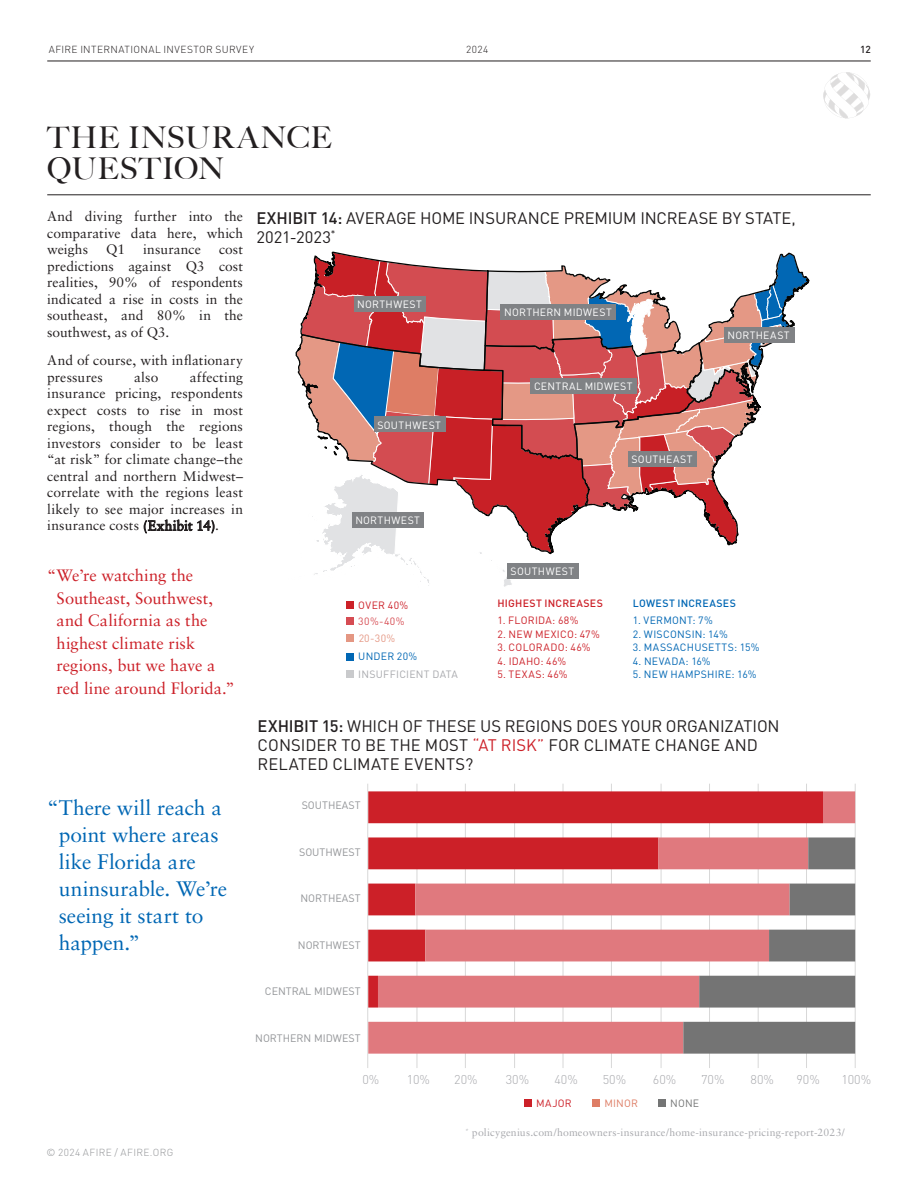
<style>
.page{position:relative;width:918px;height:1188px;background:#fff}
.page>*{position:absolute;margin:0;border:0;box-sizing:border-box;transform-origin:0 0}
.subhead_new_medium{font:500 30px/31.5px "Big Caslon";letter-spacing:.025em;color:#231f20}
.subhead_new_medium-2{font:21px/27px "Sabon";letter-spacing:-.005em;color:#0167b4}
.subhead_new_medium-3{font:16.5px/18.8px "DIN";letter-spacing:-.005em;color:#231f20}
.subhead_new_medium-4{font:16.5px/22.5px "Sabon";color:#cc2028}
.BODY_COPY___Sabon{font:13.8px/16.5px "Sabon";letter-spacing:.005em;color:#231f20;text-align:justify}
.t1{font:300 12.6px "DIN";color:#a8a9ad}
.t2{font:10.65px "DIN";color:#939598}
.subhead_new_medium-5{font:10.5px "DIN";letter-spacing:.025em;color:#0167b4}
.subhead_new_medium-6{font:10.5px "DIN";letter-spacing:.03em;color:#cc2028}
.subhead_new_medium-7{font:10.5px "DIN";letter-spacing:.04em;color:#fff}
.BODY_COPY___Sabon-2{font:10.5px "Sabon";letter-spacing:.015em;color:#a8a9ad}
.subhead_new_medium-8{font:10.5px "DIN";letter-spacing:.025em;color:#a8a9ad}
.subhead_new_medium-9{font:500 10.5px "DIN";letter-spacing:.025em;color:#cc2028}
.subhead_new_medium-10{font:500 10.5px "DIN";letter-spacing:.025em;color:#0167b4}
.subhead_new_medium-11{font:10.5px "DIN";letter-spacing:.02em;color:#de7d65}
.subhead_new_medium-12{font:10.5px "DIN";color:#747575}
.t3{font:300 10.2px "DIN";letter-spacing:.045em;color:#231f20}
.t4{font:300 10.2px "DIN";letter-spacing:.04em;color:#939598}
.t5{font:500 10.2px "DIN";color:#231f20}
.s1{font-weight:500}
.s2{color:#cc2028}
</style>
<div class="page">
<hr style="left:47px;top:61px;width:824px;height:1px;background:#231f20">
<hr style="left:47px;top:195px;width:824px;height:1px;background:#231f20">
<svg style="left:823px;top:72px;width:47px;height:47px"></svg>
<hr style="left:367px;top:784px;width:1px;height:284px;background:#d8d8d8">
<hr style="left:417px;top:784px;width:1px;height:284px;background:#d8d8d8">
<hr style="left:465px;top:784px;width:1px;height:284px;background:#d8d8d8">
<hr style="left:514px;top:784px;width:1px;height:284px;background:#d8d8d8">
<hr style="left:563px;top:784px;width:1px;height:284px;background:#d8d8d8">
<hr style="left:611px;top:784px;width:1px;height:284px;background:#d8d8d8">
<hr style="left:661px;top:784px;width:1px;height:284px;background:#d8d8d8">
<hr style="left:709px;top:784px;width:1px;height:284px;background:#d8d8d8">
<hr style="left:758px;top:784px;width:1px;height:284px;background:#d8d8d8">
<hr style="left:806px;top:784px;width:1px;height:284px;background:#d8d8d8">
<hr style="left:855px;top:784px;width:1px;height:284px;background:#d8d8d8">
<svg style="left:368px;top:791px;width:487px;height:263px"></svg>
<svg style="left:683px;top:837px;width:172px;height:217px"></svg>
<div style="left:658px;top:1100px;width:8px;height:7px;background:#747575"></div>
<div style="left:524px;top:1100px;width:8px;height:7px;background:#cc2028"></div>
<div style="left:593px;top:1100px;width:7px;height:7px;background:#de7d65"></div>
<svg style="left:295px;top:251px;width:515px;height:336px"></svg>
<div style="left:346px;top:653px;width:8px;height:8px;background:#0167b4"></div>
<div style="left:346px;top:670px;width:8px;height:8px;background:#c9cacc"></div>
<div style="left:346px;top:601px;width:8px;height:8px;background:#cc2028"></div>
<div style="left:346px;top:635px;width:8px;height:7px;background:#e49783"></div>
<div style="left:346px;top:617px;width:8px;height:8px;background:#d64c53"></div>
<div style="left:354px;top:296px;width:71px;height:16px;background:#808285"></div>
<div style="left:352px;top:512px;width:71px;height:15px;background:#808285"></div>
<div style="left:724px;top:327px;width:70px;height:16px;background:#808285"></div>
<div style="left:501px;top:304px;width:115px;height:16px;background:#808285"></div>
<div style="left:374px;top:416px;width:71px;height:16px;background:#808285"></div>
<div style="left:531px;top:378px;width:106px;height:16px;background:#808285"></div>
<div style="left:628px;top:451px;width:68px;height:16px;background:#808285"></div>
<div style="left:507px;top:563px;width:72px;height:16px;background:#808285"></div>
<p class="t3" style="left:49px;top:43px;width:207px">AFIRE INTERNATIONAL INVESTOR SURVEY</p>
<p class="t3" style="left:466px;top:43px;width:24px">2024</p>
<p class="t5" style="left:860px;top:43px;width:12px">12</p>
<p class="subhead_new_medium" style="left:47px;top:120px;width:286px">THE INSURANCE<br>QUESTION</p>
<p class="subhead_new_medium-3" style="left:256px;top:208px;width:541px"><span class="s1">EXHIBIT 14:</span> AVERAGE HOME INSURANCE PREMIUM INCREASE BY STATE,<br>2021-2023<sup>*</sup></p>
<p class="BODY_COPY___Sabon" style="left:47px;top:208px;width:197px">And diving further into the comparative data here, which weighs</p>
<p class="BODY_COPY___Sabon" style="left:106px;top:241px;width:20px">Q1</p>
<p class="BODY_COPY___Sabon" style="left:143px;top:241px;width:59px">insurance</p>
<p class="BODY_COPY___Sabon" style="left:47px;top:241px;width:197px;text-indent:172px">cost predictions against Q3 cost realities, 90% of respondents indicated a rise in costs in the southeast, and 80% in the southwest, as of Q3.</p>
<p class="BODY_COPY___Sabon" style="left:47px;top:352px;width:197px">And of course, with inflationary pressures</p>
<p class="subhead_new_medium-7" style="left:357px;top:298px;width:66px">NORTHWEST</p>
<p class="subhead_new_medium-7" style="left:504px;top:306px;width:109px">NORTHERN MIDWEST</p>
<p class="subhead_new_medium-7" style="left:727px;top:329px;width:64px">NORTHEAST</p>
<p class="BODY_COPY___Sabon" style="left:47px;top:369px;width:197px;text-indent:142px">affecting insurance pricing, respondents expect costs to rise in most regions, though the regions investors consider to be least “at risk” for climate change–the central and northern Midwest– correlate with the regions least likely to see major increases in insurance costs (Exhibit 14).</p>
<p class="BODY_COPY___Sabon" style="left:134px;top:369px;width:26px">also</p>
<p class="subhead_new_medium-7" style="left:534px;top:380px;width:100px">CENTRAL MIDWEST</p>
<p class="subhead_new_medium-7" style="left:377px;top:418px;width:65px">SOUTHWEST</p>
<p class="subhead_new_medium-7" style="left:631px;top:453px;width:63px">SOUTHEAST</p>
<p class="subhead_new_medium-7" style="left:355px;top:513px;width:66px">NORTHWEST</p>
<p class="subhead_new_medium-4" style="left:57px;top:564px;width:180px;text-indent:-9px">“We’re watching the<br>Southeast, Southwest, and California as the highest climate risk regions, but we have a red line around Florida.”</p>
<p class="subhead_new_medium-2" style="left:59px;top:794px;width:170px;text-indent:-12px">“There will reach a point where areas like Florida are uninsurable. We’re seeing it start to happen.”</p>
<p class="t4" style="left:46px;top:1147px;width:128px">© 2024 AFIRE / AFIRE.ORG</p>
<p class="subhead_new_medium-7" style="left:511px;top:565px;width:65px">SOUTHWEST</p>
<p class="subhead_new_medium-9" style="left:497px;top:597px;width:107px">HIGHEST INCREASES</p>
<p class="subhead_new_medium-10" style="left:633px;top:597px;width:105px">LOWEST INCREASES</p>
<p class="subhead_new_medium-6" style="left:358px;top:598px;width:52px">OVER 40%</p>
<p class="subhead_new_medium-11" style="left:358px;top:632px;width:39px">20-30%</p>
<p class="subhead_new_medium-6" style="left:358px;top:614px;width:48px">30%-40%</p>
<p class="subhead_new_medium-6" style="left:497px;top:614px;width:83px">1. FLORIDA: 68%</p>
<p class="subhead_new_medium-6" style="left:497px;top:627px;width:104px">2. NEW MEXICO: 47%</p>
<p class="subhead_new_medium-6" style="left:497px;top:641px;width:95px">3. COLORADO: 46%</p>
<p class="subhead_new_medium-6" style="left:497px;top:654px;width:70px">4. IDAHO: 46%</p>
<p class="subhead_new_medium-6" style="left:497px;top:668px;width:72px">5. TEXAS: 46%</p>
<p class="subhead_new_medium-5" style="left:633px;top:614px;width:82px">1. VERMONT: 7%</p>
<p class="subhead_new_medium-5" style="left:633px;top:627px;width:97px">2. WISCONSIN: 14%</p>
<p class="subhead_new_medium-5" style="left:633px;top:641px;width:128px">3. MASSACHUSETTS: 15%</p>
<p class="subhead_new_medium-5" style="left:633px;top:654px;width:79px">4. NEVADA: 16%</p>
<p class="subhead_new_medium-5" style="left:633px;top:668px;width:125px">5. NEW HAMPSHIRE: 16%</p>
<p class="subhead_new_medium-5" style="left:358px;top:650px;width:61px">UNDER 20%</p>
<p class="subhead_new_medium-8" style="left:358px;top:668px;width:101px">INSUFFICIENT DATA</p>
<p class="subhead_new_medium-3" style="left:258px;top:717px;width:524px"><span class="s1">EXHIBIT 15:</span> WHICH OF THESE US REGIONS DOES YOUR ORGANIZATION<br>CONSIDER TO BE THE MOST <span class="s2">“AT RISK”</span> FOR CLIMATE CHANGE AND<br>RELATED CLIMATE EVENTS?</p>
<p class="t2" style="left:302px;top:799px;width:60px">SOUTHEAST</p>
<p class="t2" style="left:299px;top:845px;width:63px">SOUTHWEST</p>
<p class="t2" style="left:300px;top:892px;width:62px">NORTHEAST</p>
<p class="t2" style="left:298px;top:938px;width:64px">NORTHWEST</p>
<p class="t2" style="left:265px;top:985px;width:97px">CENTRAL MIDWEST</p>
<p class="t2" style="left:255px;top:1032px;width:107px">NORTHERN MIDWEST</p>
<p class="t1" style="left:362px;top:1071px;width:18px">0%</p>
<p class="t1" style="left:407px;top:1071px;width:25px">10%</p>
<p class="t1" style="left:454px;top:1071px;width:25px">20%</p>
<p class="t1" style="left:506px;top:1072px;width:25px">30%</p>
<p class="t1" style="left:554px;top:1072px;width:25px">40%</p>
<p class="t1" style="left:603px;top:1072px;width:25px">50%</p>
<p class="t1" style="left:653px;top:1072px;width:25px">60%</p>
<p class="t1" style="left:701px;top:1072px;width:25px">70%</p>
<p class="t1" style="left:751px;top:1072px;width:25px">80%</p>
<p class="t1" style="left:796px;top:1072px;width:25px">90%</p>
<p class="t1" style="left:841px;top:1072px;width:31px">100%</p>
<p class="subhead_new_medium-6" style="left:536px;top:1097px;width:37px">MAJOR</p>
<p class="subhead_new_medium-11" style="left:604px;top:1097px;width:35px">MINOR</p>
<p class="subhead_new_medium-12" style="left:670px;top:1097px;width:31px">NONE</p>
<p class="BODY_COPY___Sabon-2" style="left:466px;top:1126px;width:381px"><sup>*</sup> policygenius.com/homeowners-insurance/home-insurance-pricing-report-2023/</p>
</div>
